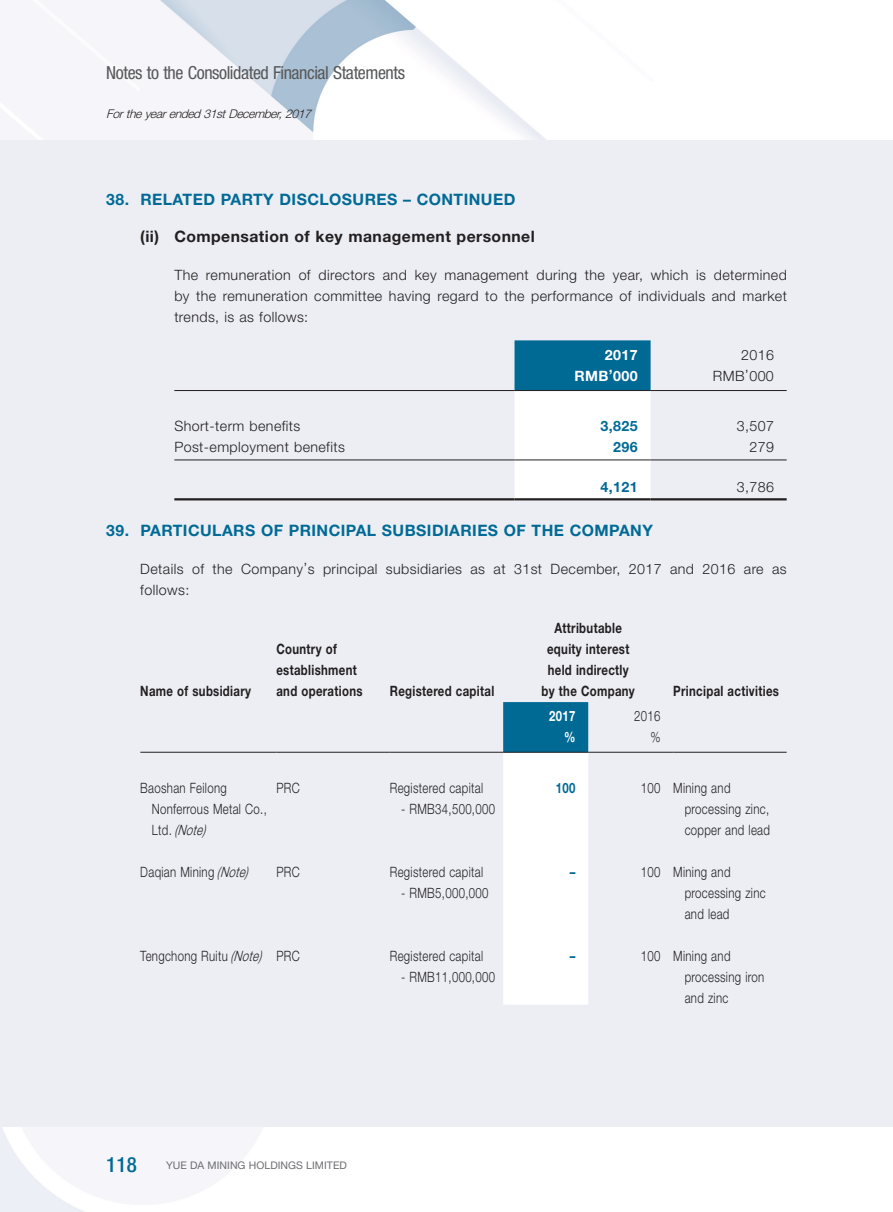
<style>
.page{position:relative;width:893px;height:1212px;background:#fff}
.page>*{position:absolute;margin:0;border:0;box-sizing:border-box;transform-origin:0 0}
.t1{font:500 condensed 21px "Helvetica Neue LT Std";color:#006a95}
.t2{font:condensed 18px "Helvetica Neue LT Std";letter-spacing:-.025em;color:#57585a}
.t3{font:700 15.75px "Helvetica Neue LT Std";letter-spacing:.03em;color:#006a95}
.t4{font:700 15.75px "Helvetica Neue LT Std";letter-spacing:.03em;color:#231f20}
.t5{font:300 14.25px/21px "Helvetica Neue LT Std";letter-spacing:.03em;color:#231f20;text-align:justify}
.t6{font:300 14.25px/21px "Helvetica Neue LT Std";letter-spacing:.03em;color:#231f20;scale:.8 1}
.t7{font:700 14.25px/21px "Helvetica Neue LT Std";letter-spacing:.03em;color:#231f20;scale:.8 1}
.t8{font:700 14.25px "Helvetica Neue LT Std";letter-spacing:.03em;color:#006a95}
.t9{font:700 14.25px "Helvetica Neue LT Std";letter-spacing:.03em;color:#fff}
.t10{font:700 14.25px "Helvetica Neue LT Std";letter-spacing:.03em;color:#fff;scale:.8 1}
.t11{font:700 14.25px "Helvetica Neue LT Std";letter-spacing:.03em;color:#006a95;scale:.8 1}
.t12{font:italic 300 12px "Helvetica Neue LT Std";color:#231f20}
.t13{font:10.5px "Helvetica Neue LT Std";letter-spacing:.005em;color:#6c6d70}
.s1{font-style:italic}
</style>
<div class="page">
<img style="left:0;top:0;width:546px;height:1212px">
<div style="left:0;top:140px;width:893px;height:987px;background:#eceef4"></div>
<svg style="left:514px;top:340px;width:137px;height:158px;background:#adcfdc"></svg>
<hr style="left:174px;top:390px;width:340px;height:1px;background:#231f20">
<hr style="left:514px;top:390px;width:137px;height:1px;background:#231f20">
<hr style="left:651px;top:390px;width:136px;height:1px;background:#231f20">
<hr style="left:174px;top:459px;width:340px;height:1px;background:#231f20">
<hr style="left:514px;top:459px;width:137px;height:1px;background:#231f20">
<hr style="left:651px;top:459px;width:136px;height:1px;background:#231f20">
<hr style="left:174px;top:498px;width:340px;height:2px;background:#231f20">
<hr style="left:514px;top:498px;width:137px;height:2px;background:#231f20">
<hr style="left:651px;top:498px;width:136px;height:2px;background:#231f20">
<svg style="left:503px;top:702px;width:85px;height:302px;background:#d4e6ed"></svg>
<hr style="left:140px;top:752px;width:136px;height:1px;background:#231f20">
<hr style="left:276px;top:752px;width:114px;height:1px;background:#231f20">
<hr style="left:390px;top:752px;width:113px;height:1px;background:#231f20">
<hr style="left:503px;top:752px;width:85px;height:1px;background:#231f20">
<hr style="left:588px;top:752px;width:85px;height:1px;background:#231f20">
<hr style="left:673px;top:752px;width:114px;height:1px;background:#231f20">
<p class="t2" style="left:106px;top:63px;width:300px">Notes to the Consolidated Financial Statements</p>
<p class="t12" style="left:106px;top:106px;width:210px">Fortheyearended31stDecember,2017</p>
<p class="t3" style="left:106px;top:190px;width:411px">38. RELATED PARTY DISCLOSURES – CONTINUED</p>
<p class="t4" style="left:140px;top:226px;width:396px">(ii) Compensation of key management personnel</p>
<p class="t5" style="left:174px;top:264px;width:614px">The remuneration of directors and key management during the year, which is determined by the remuneration committee having regard to the performance of individuals and market trends, is as follows:</p>
<p class="t9" style="left:605px;top:346px;width:34px">2017</p>
<p class="t5" style="left:741px;top:344px;width:34px">2016</p>
<p class="t9" style="left:574px;top:367px;width:65px">RMB’000</p>
<p class="t5" style="left:713px;top:365px;width:62px">RMB’000</p>
<p class="t5" style="left:174px;top:415px;width:128px">Short-term benefits</p>
<p class="t8" style="left:601px;top:417px;width:39px">3,825</p>
<p class="t5" style="left:737px;top:415px;width:39px">3,507</p>
<p class="t5" style="left:174px;top:436px;width:172px">Post-employment benefits</p>
<p class="t8" style="left:613px;top:438px;width:26px">296</p>
<p class="t5" style="left:749px;top:436px;width:26px">279</p>
<p class="t8" style="left:601px;top:478px;width:39px">4,121</p>
<p class="t5" style="left:737px;top:476px;width:39px">3,786</p>
<p class="t3" style="left:106px;top:521px;width:548px">39. PARTICULARS OF PRINCIPAL SUBSIDIARIES OF THE COMPANY</p>
<p class="t5" style="left:140px;top:558px;width:648px">Details of the Company’s principal subsidiaries as at 31st December, 2017 and 2016 are as follows:</p>
<p class="t7" style="left:140px;top:680px;width:140px">Name of subsidiary</p>
<p class="t7" style="left:276px;top:638px;width:109px">Country of establishment and operations</p>
<p class="t7" style="left:390px;top:680px;width:132px">Registered capital</p>
<p class="t6" style="left:152px;top:777px;width:145px;text-indent:-11px">Baoshan Feilong<br>Nonferrous Metal Co.,<br>L t d . <span class="s1">(Note)</span></p>
<p class="t6" style="left:276px;top:777px;width:31px">PRC</p>
<p class="t6" style="left:390px;top:777px;width:118px">Registered capital</p>
<p class="t6" style="left:401px;top:798px;width:119px">- RMB34,500,000</p>
<p class="t6" style="left:140px;top:861px;width:138px">Daqian Mining <span class="s1">(Note)</span></p>
<p class="t6" style="left:276px;top:861px;width:31px">PRC</p>
<p class="t6" style="left:390px;top:861px;width:118px">Registered capital</p>
<p class="t6" style="left:401px;top:882px;width:111px">- RMB5,000,000</p>
<p class="t6" style="left:140px;top:945px;width:201px">Tengchong Ruitu <span class="s1">(Note)</span> PRC</p>
<p class="t6" style="left:390px;top:945px;width:118px">Registered capital</p>
<p class="t6" style="left:401px;top:966px;width:119px">- RMB11,000,000</p>
<p class="t7" style="left:542px;top:617px;width:118px;text-align:center">Attributable equity interest held indirectly by the Company</p>
<p class="t10" style="left:549px;top:707px;width:34px">2017</p>
<p class="t6" style="left:634px;top:705px;width:34px">2016</p>
<p class="t10" style="left:564px;top:728px;width:16px">%</p>
<p class="t6" style="left:650px;top:726px;width:14px">%</p>
<p class="t7" style="left:673px;top:680px;width:134px">Principal activities</p>
<p class="t11" style="left:556px;top:779px;width:26px">100</p>
<p class="t6" style="left:685px;top:777px;width:108px;text-indent:-44px">100 Mining and processing zinc, copper and lead</p>
<p class="t11" style="left:570px;top:863px;width:9px">–</p>
<p class="t6" style="left:685px;top:861px;width:103px;text-indent:-44px">100 Mining and processing zinc and lead</p>
<p class="t11" style="left:570px;top:947px;width:9px">–</p>
<p class="t6" style="left:685px;top:945px;width:101px;text-indent:-44px">100 Mining and processing iron and zinc</p>
<h1 class="t1" style="left:106px;top:1152px;width:32px">118</h1>
<p class="t13" style="left:166px;top:1158px;width:182px">YUE DA MINING HOLDINGS LIMITED</p>
</div>
